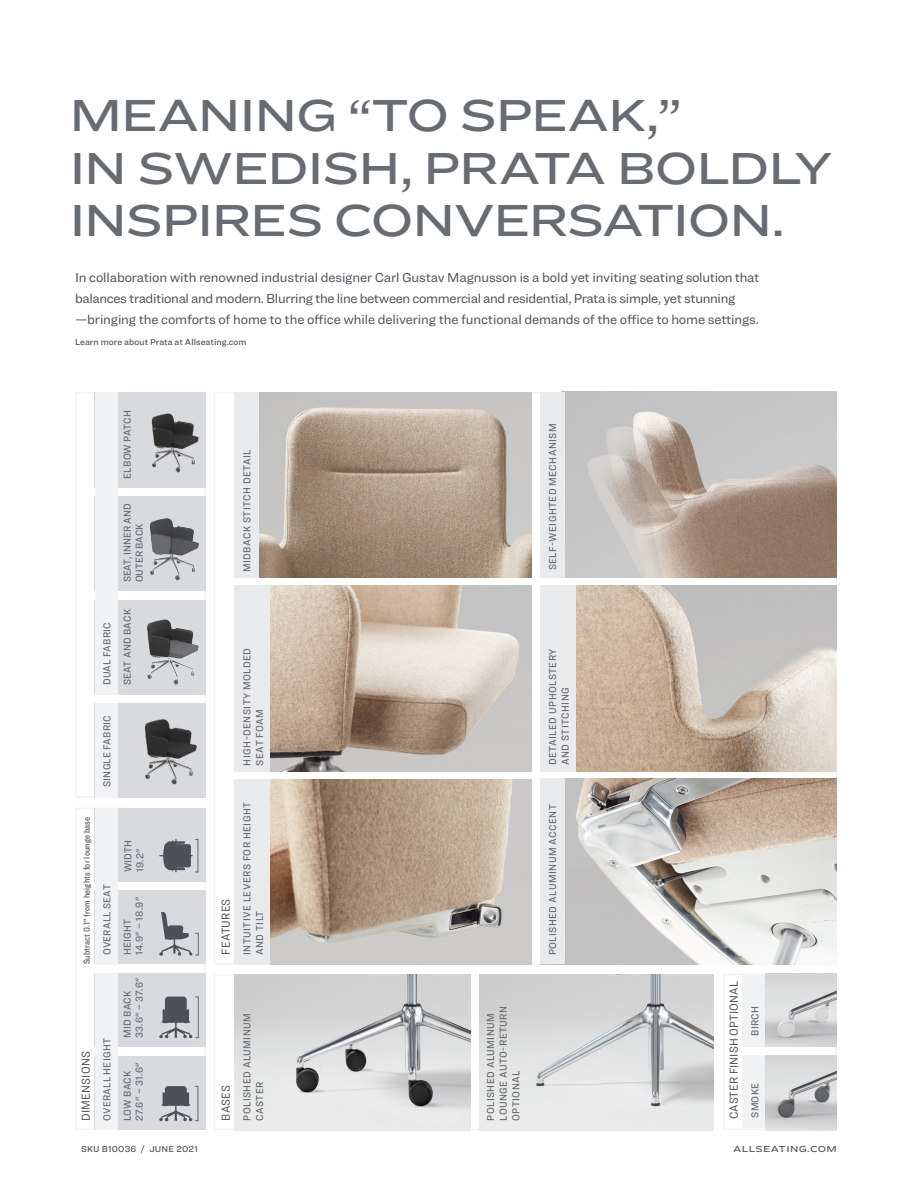
<style>
.page{position:relative;width:918px;height:1188px;background:#fff}
.page>*{position:absolute;margin:0;border:0;box-sizing:border-box;transform-origin:0 0}
.HEADLINE{font:500 46.5px/52.5px "Ringside Extra Wide";letter-spacing:-.045em;color:#676c73}
.t1{font:13.5px/21px "Ringside";letter-spacing:-.015em;color:#4c5159}
.Section{font:12px "Ringside Narrow";letter-spacing:.015em;color:#4c5159}
.Details{font:500 10.5px/12.6px "Ringside Narrow";letter-spacing:.04em;color:#676c73}
.Dimensions{font:500 10.5px/12px "Ringside Narrow";letter-spacing:.015em;color:#676c73}
.Sub_Section{font:500 10.5px "Ringside Narrow";letter-spacing:.02em;color:#676c73}
.SKU___DATE{font:500 9px "Ringside";letter-spacing:.005em;color:#4c5159}
.Note{font:500 9px "Ringside Condensed";letter-spacing:.02em;color:#4c5159}
.URL{font:500 9px "Ringside Extra Wide";letter-spacing:.04em;color:#4c5159}
</style>
<div class="page">
<div style="left:723px;top:974px;width:114px;height:156px;border:2px solid #f3f3f5"></div>
<img style="left:565px;top:392px;width:272px;height:185px">
<img style="left:259px;top:392px;width:272px;height:185px">
<img style="left:235px;top:975px;width:235px;height:155px">
<img style="left:270px;top:779px;width:261px;height:185px">
<img style="left:479px;top:975px;width:235px;height:155px">
<div style="left:743px;top:1056px;width:22px;height:72px;background:#f1f2f3"></div>
<div style="left:743px;top:974px;width:22px;height:73px;background:#f1f2f3"></div>
<div style="left:75px;top:808px;width:131px;height:322px;border:2px solid #f3f3f5"></div>
<div style="left:75px;top:392px;width:131px;height:406px;border:2px solid #f3f3f5"></div>
<div style="left:95px;top:1056px;width:111px;height:74px;background:#d9dadd"></div>
<div style="left:95px;top:496px;width:111px;height:95px;background:#d9dadd"></div>
<div style="left:95px;top:392px;width:111px;height:95px;background:#d9dadd"></div>
<div style="left:95px;top:600px;width:111px;height:94px;background:#d9dadd"></div>
<div style="left:95px;top:703px;width:111px;height:95px;background:#d9dadd"></div>
<div style="left:95px;top:973px;width:111px;height:74px;background:#d9dadd"></div>
<div style="left:95px;top:891px;width:111px;height:73px;background:#d9dadd"></div>
<div style="left:95px;top:808px;width:111px;height:74px;background:#d9dadd"></div>
<div style="left:195px;top:1086px;width:3px;height:35px;border:1px solid #676c73"></div>
<div style="left:195px;top:933px;width:4px;height:22px;border:1px solid #676c73"></div>
<div style="left:195px;top:839px;width:3px;height:33px;border:1px solid #676c73"></div>
<div style="left:195px;top:997px;width:4px;height:41px;border:1px solid #676c73"></div>
<div style="left:95px;top:973px;width:22px;height:157px;background:#f1f2f3"></div>
<div style="left:95px;top:392px;width:22px;height:302px;background:#f1f2f3"></div>
<div style="left:95px;top:703px;width:22px;height:95px;background:#f1f2f3"></div>
<div style="left:95px;top:808px;width:22px;height:156px;background:#f1f2f3"></div>
<img style="left:145px;top:719px;width:52px;height:66px">
<img style="left:151px;top:413px;width:48px;height:60px">
<img style="left:147px;top:619px;width:52px;height:66px">
<img style="left:150px;top:518px;width:49px;height:63px">
<img style="left:765px;top:1056px;width:72px;height:74px">
<img style="left:765px;top:974px;width:72px;height:73px">
<div style="left:235px;top:392px;width:24px;height:185px;background:#e9eaec"></div>
<div style="left:540px;top:392px;width:25px;height:185px;background:#e9eaec"></div>
<div style="left:235px;top:779px;width:35px;height:185px;background:#e9eaec"></div>
<img style="left:565px;top:779px;width:272px;height:185px">
<div style="left:540px;top:779px;width:25px;height:185px;background:#e9eaec"></div>
<img style="left:576px;top:585px;width:261px;height:187px">
<svg style="left:159px;top:839px;width:34px;height:33px"></svg>
<svg style="left:159px;top:1086px;width:33px;height:35px"></svg>
<svg style="left:159px;top:997px;width:33px;height:41px"></svg>
<svg style="left:159px;top:912px;width:33px;height:44px"></svg>
<div style="left:540px;top:585px;width:36px;height:187px;background:#e9eaec"></div>
<img style="left:270px;top:585px;width:261px;height:187px">
<div style="left:235px;top:585px;width:35px;height:187px;background:#e9eaec"></div>
<p class="HEADLINE" style="left:69px;top:87px;width:766px">MEANING “TO SPEAK,”<br>IN SWEDISH, PRATA BOLDLY<br>INSPIRES CONVERSATION.</p>
<p class="t1" style="left:75px;top:266px;width:686px">In collaboration with renowned industrial designer Carl Gustav Magnusson is a bold yet inviting seating solution that balances traditional and modern. Blurring the line between commercial and residential, Prata is simple, yet stunning —bringing the comforts of home to the office while delivering the functional demands of the office to home settings.</p>
<p class="SKU___DATE" style="left:75px;top:335px;width:173px">Learn more about Prata at Allseating.com</p>
<p class="Sub_Section" style="left:100px;top:685px;width:64px;rotate:-90deg">DUAL FABRIC</p>
<p class="Sub_Section" style="left:100px;top:787px;width:73px;rotate:-90deg">SINGLE FABRIC</p>
<p class="Note" style="left:81px;top:964px;width:149px;rotate:-90deg">Subtract 0.1" from heights for lounge base</p>
<p class="Sub_Section" style="left:100px;top:955px;width:72px;rotate:-90deg">OVERALL SEAT</p>
<p class="Section" style="left:77px;top:1121px;width:72px;rotate:-90deg">DIMENSIONS</p>
<p class="Sub_Section" style="left:100px;top:1121px;width:84px;rotate:-90deg">OVERALL HEIGHT</p>
<p class="Dimensions" style="left:121px;top:479px;width:70px;rotate:-90deg">ELBOW PATCH</p>
<p class="Dimensions" style="left:121px;top:582px;width:80px;rotate:-90deg">SEAT, INNER AND<br>OUTER BACK</p>
<p class="Dimensions" style="left:121px;top:685px;width:78px;rotate:-90deg">SEAT AND BACK</p>
<p class="Dimensions" style="left:122px;top:872px;width:34px;rotate:-90deg">WIDTH<br>19.2"</p>
<p class="Dimensions" style="left:121px;top:955px;width:60px;rotate:-90deg">HEIGHT<br>14.9" – 18.9"</p>
<p class="Dimensions" style="left:121px;top:1038px;width:62px;rotate:-90deg">MID BACK<br>33.6" – 37.6"</p>
<p class="Dimensions" style="left:121px;top:1121px;width:60px;rotate:-90deg">LOW BACK<br>27.6" – 31.6"</p>
<p class="SKU___DATE" style="left:81px;top:1142px;width:119px">SKU B10036 / JUNE 2021</p>
<p class="Details" style="left:240px;top:572px;width:124px;rotate:-90deg">MIDBACK STITCH DETAIL</p>
<p class="Details" style="left:546px;top:570px;width:149px;rotate:-90deg">SELF-WEIGHTED MECHANISM</p>
<p class="Details" style="left:240px;top:766px;width:119px;rotate:-90deg">HIGH-DENSITY MOLDED<br>SEAT FOAM</p>
<p class="Details" style="left:546px;top:765px;width:118px;rotate:-90deg">DETAILED UPHOLSTERY<br>AND STITCHING</p>
<p class="Section" style="left:217px;top:955px;width:58px;rotate:-90deg">FEATURES</p>
<p class="Details" style="left:240px;top:955px;width:155px;rotate:-90deg">INTUITIVE LEVERS FOR HEIGHT<br>AND TILT</p>
<p class="Details" style="left:546px;top:955px;width:152px;rotate:-90deg">POLISHED ALUMINUM ACCENT</p>
<p class="Section" style="left:217px;top:1121px;width:37px;rotate:-90deg">BASES</p>
<p class="Details" style="left:240px;top:1121px;width:109px;rotate:-90deg">POLISHED ALUMINUM<br>CASTER</p>
<p class="Details" style="left:484px;top:1121px;width:116px;rotate:-90deg">POLISHED ALUMINUM<br>LOUNGE AUTO-RETURN<br>OPTIONAL</p>
<p class="Section" style="left:725px;top:1119px;width:140px;rotate:-90deg">CASTER FINISH OPTIONAL</p>
<p class="Sub_Section" style="left:748px;top:1036px;width:31px;rotate:-90deg">BIRCH</p>
<p class="Sub_Section" style="left:748px;top:1118px;width:36px;rotate:-90deg">SMOKE</p>
<p class="URL" style="left:733px;top:1142px;width:105px">ALLSEATING.COM</p>
</div>
